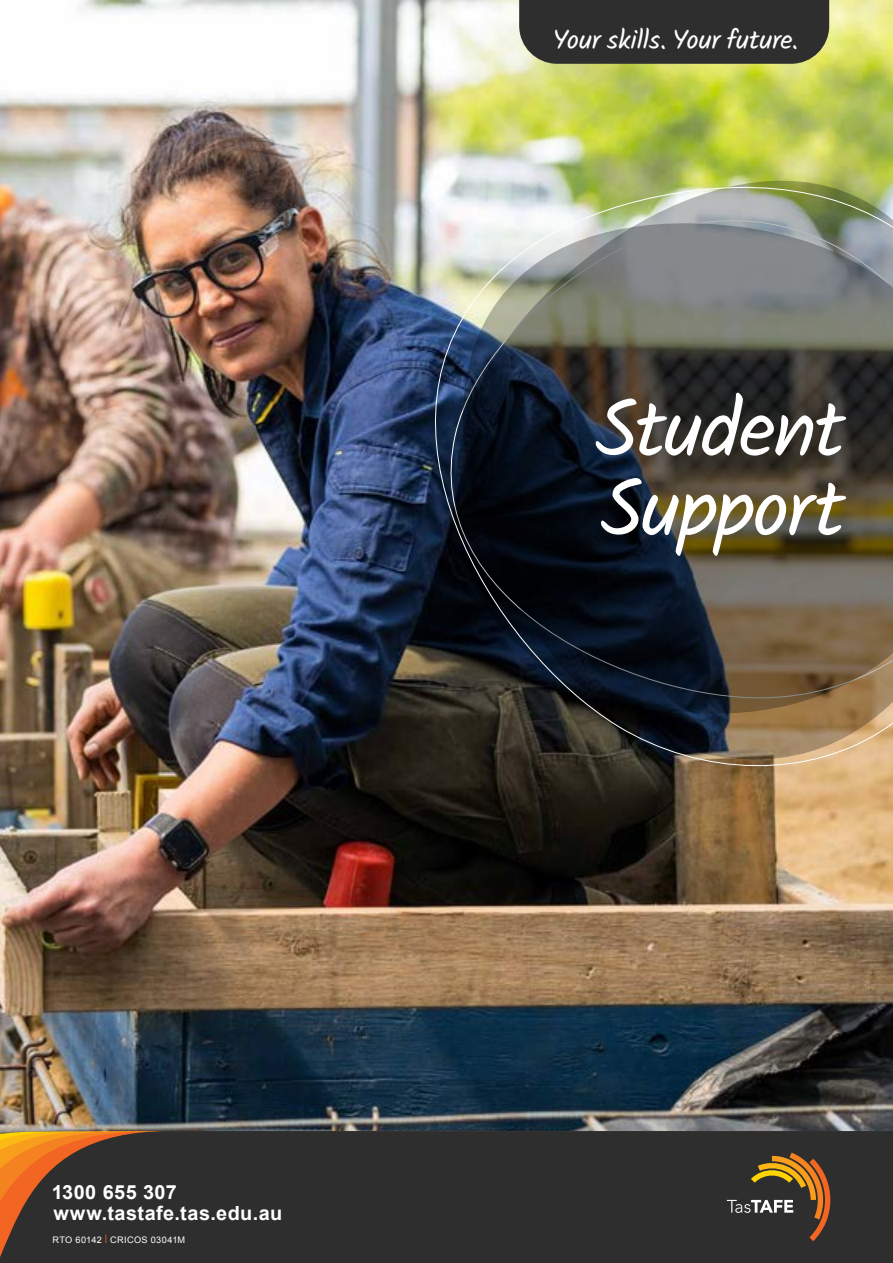
<style>
.page{position:relative;width:893px;height:1263px;background:#fff}
.page>*{position:absolute;margin:0;border:0;box-sizing:border-box;transform-origin:0 0}
.BODY_COPY{font:81px/79.5px "Kalam";letter-spacing:-.025em;color:#fff}
.BODY_COPY-2{font:27px "Kalam";letter-spacing:-.01em;color:#fff}
.BODY_COPY-3{font:700 19.5px/21px "Arial";letter-spacing:.025em;color:#fff}
.BODY_COPY-4{font:9px "Arial";letter-spacing:.045em;color:#fff}
</style>
<div class="page">
<img style="left:0;top:0;width:893px;height:1130px">
<div style="left:519px;top:0;width:310px;height:64px;background:#2e2e2f"></div>
<div style="left:0;top:1130px;width:893px;height:133px;background:#2e2e2f"></div>
<img style="left:438px;top:106px;width:455px;height:78px">
<img style="left:354px;top:184px;width:539px;height:599px">
<svg style="left:727px;top:1152px;width:103px;height:89px;background:#5c4932"></svg>
<p class="BODY_COPY-3" style="left:52px;top:1182px;width:232px">1300 655 307 www.tastafe.tas.edu.au</p>
<p class="BODY_COPY-4" style="left:53px;top:1233px;width:134px">RTO 60142 <sup>|</sup> CRICOS 03041M</p>
<p class="BODY_COPY-2" style="left:553px;top:21px;width:247px">Your skills. Your future.</p>
<p class="BODY_COPY" style="left:595px;top:394px;width:251px">Student<br>Support</p>
</div>
